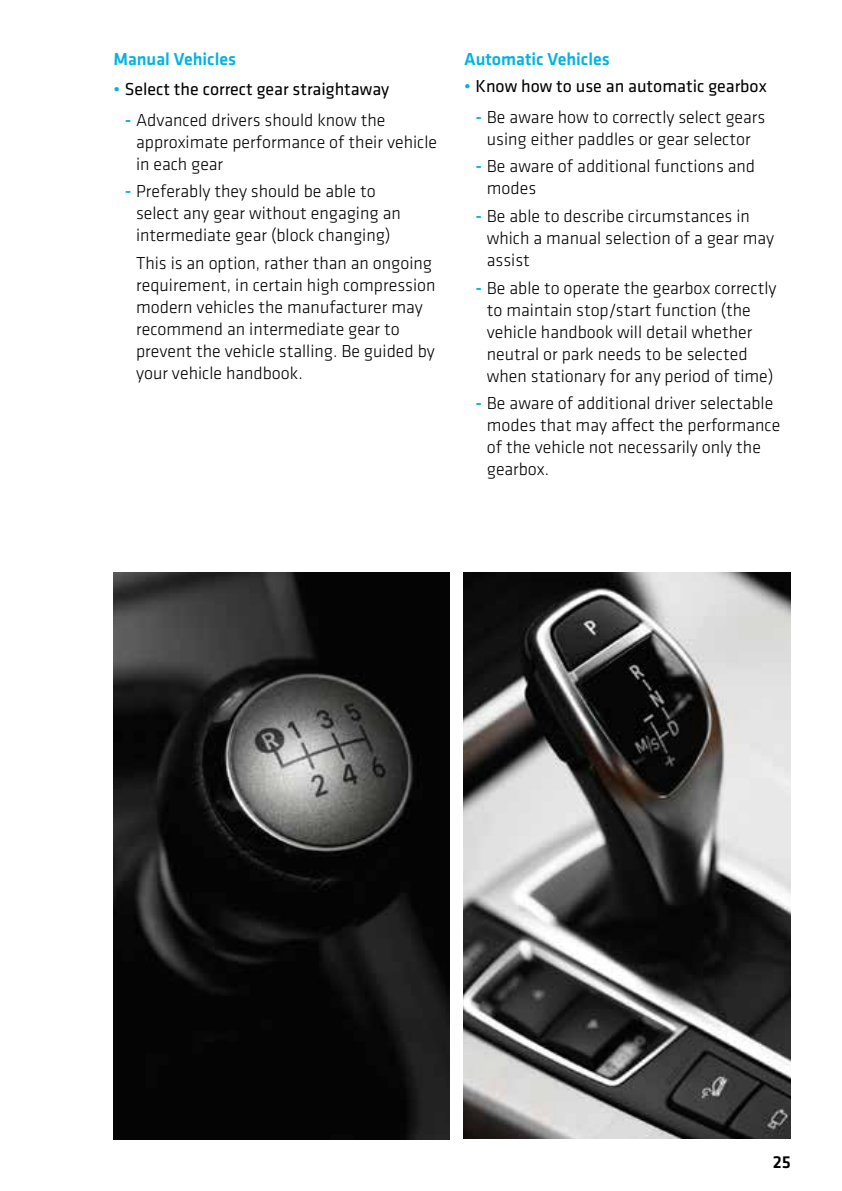
<style>
.page{position:relative;width:842px;height:1191px;background:#fff}
.page>*{position:absolute;margin:0;border:0;box-sizing:border-box;transform-origin:0 0}
.t1{font:300 18px/22px "Klavika";color:#000}
.t2{font:18px "Klavika";color:#000}
.t3{font:500 18px "Klavika";color:#00b3e1}
.t4{font:500 18px "Klavika";color:#000}
.s1{color:#00b3e1}
.s2{font-weight:500;color:#00b3e1}
</style>
<div class="page">
<img style="left:113px;top:573px;width:336px;height:567px">
<img style="left:464px;top:573px;width:326px;height:566px">
<p class="t3" style="left:113px;top:46px;width:124px">Manual Vehicles</p>
<p class="t2" style="left:113px;top:77px;width:277px"><span class="s1">•</span> Select the correct gear straightaway</p>
<p class="t1" style="left:136px;top:108px;width:303px;text-indent:-11px"><span class="s2">-</span> Advanced drivers should know the approximate performance of their vehicle in each gear</p>
<p class="t1" style="left:136px;top:180px;width:266px;text-indent:-11px"><span class="s2">-</span> Preferably they should be able to select any gear without engaging an intermediate gear (block changing)</p>
<p class="t1" style="left:136px;top:252px;width:301px">This is an option, rather than an ongoing requirement, in certain high compression modern vehicles the manufacturer may recommend an intermediate gear to prevent the vehicle stalling. Be guided by your vehicle handbook.</p>
<p class="t3" style="left:464px;top:46px;width:147px">Automatic Vehicles</p>
<p class="t2" style="left:464px;top:74px;width:304px"><span class="s1">•</span> Know how to use an automatic gearbox</p>
<p class="t1" style="left:475px;top:106px;width:291px;text-align:center"><span class="s2">-</span> Be aware how to correctly select gears using either paddles or gear selector</p>
<p class="t1" style="left:487px;top:155px;width:270px;text-indent:-11px"><span class="s2">-</span> Be aware of additional functions and modes</p>
<p class="t1" style="left:487px;top:205px;width:289px;text-indent:-11px"><span class="s2">-</span> Be able to describe circumstances in which a manual selection of a gear may assist</p>
<p class="t1" style="left:487px;top:276px;width:291px;text-indent:-11px"><span class="s2">-</span> Be able to operate the gearbox correctly to maintain stop/start function (the vehicle handbook will detail whether neutral or park needs to be selected when stationary for any period of time)</p>
<p class="t1" style="left:487px;top:392px;width:295px;text-indent:-11px"><span class="s2">-</span> Be aware of additional driver selectable modes that may affect the performance of the vehicle not necessarily only the gearbox.</p>
<p class="t4" style="left:773px;top:1150px;width:20px">25</p>
</div>
